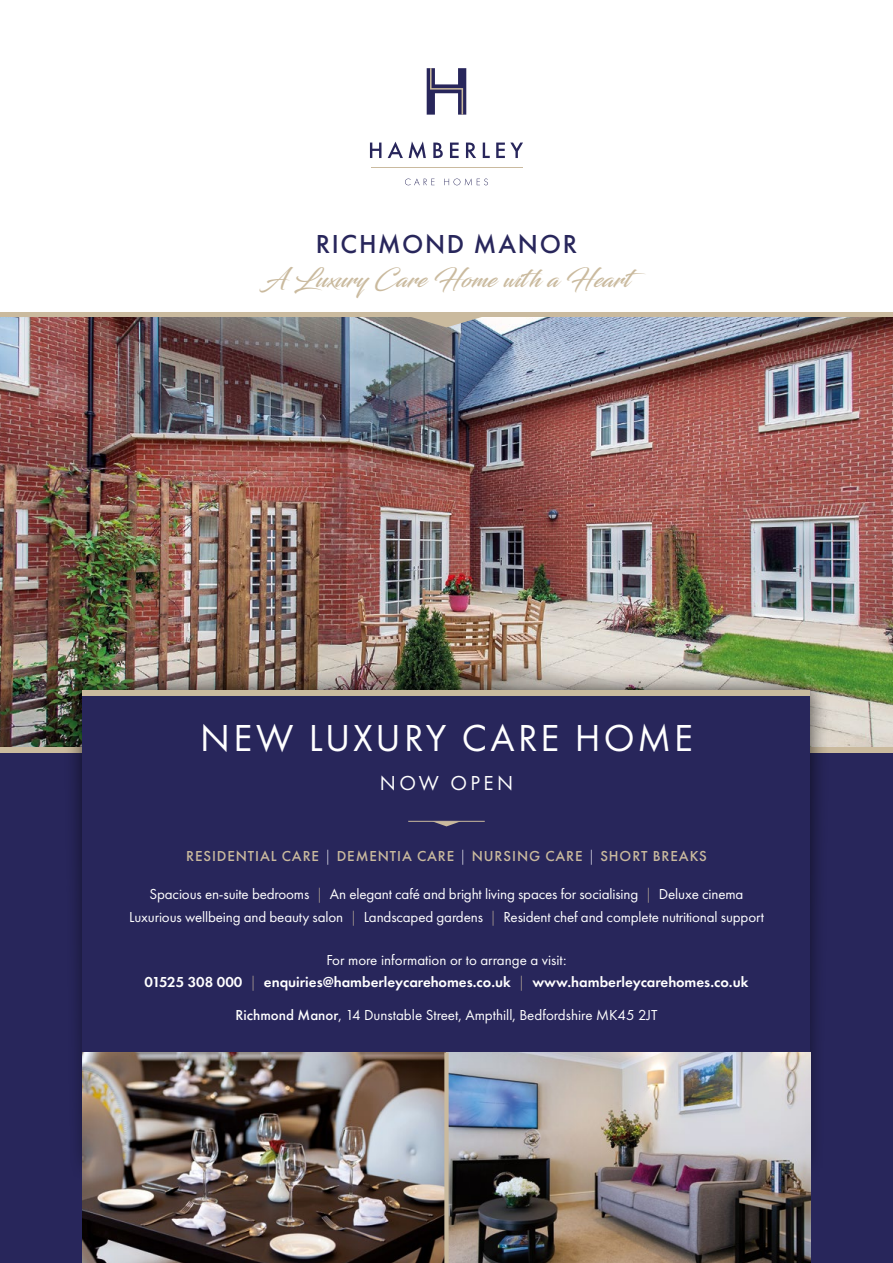
<style>
.page{position:relative;width:893px;height:1263px;background:#fff}
.page>*{position:absolute;margin:0;border:0;box-sizing:border-box;transform-origin:0 0}
.t1{font:39px "Futura PT";letter-spacing:.075em;color:#fff}
.t2{font:500 27px "Futura PT";letter-spacing:.06em;color:#28265b}
.t3{font:24px "Blacksword";letter-spacing:.005em;color:#caba9e}
.t4{font:21px "Futura PT";letter-spacing:.16em;color:#fff}
.t5{font:15px/22.5px "Futura PT";letter-spacing:-.01em;color:#fff;text-align:center}
.t6{font:600 15px/22.5px "Futura PT";color:#fff;text-align:center}
.t7{font:500 15px "Futura PT";letter-spacing:.06em;color:#caba9e}
.s1{font-weight:300;color:#fff}
.s2{font-weight:300;color:#caba9e}
.s3{font-weight:400}
.s4{font-weight:500}
</style>
<div class="page">
<div style="left:0;top:322px;width:893px;height:941px;background:#28265b"></div>
<img style="left:0;top:316px;width:893px;height:431px">
<div style="left:0;top:747px;width:893px;height:6px;background:#caba9e"></div>
<div style="left:63px;top:670px;width:767px;height:514px;background:#000;opacity:.75"></div>
<div style="left:83px;top:695px;width:727px;height:367px;background:#28265b"></div>
<svg style="left:370px;top:143px;width:11px;height:15px"></svg>
<svg style="left:388px;top:142px;width:15px;height:16px"></svg>
<svg style="left:409px;top:141px;width:17px;height:18px"></svg>
<svg style="left:433px;top:143px;width:10px;height:15px"></svg>
<svg style="left:450px;top:143px;width:9px;height:15px"></svg>
<svg style="left:466px;top:143px;width:10px;height:15px"></svg>
<svg style="left:483px;top:143px;width:7px;height:15px"></svg>
<svg style="left:496px;top:143px;width:27px;height:15px"></svg>
<svg style="left:405px;top:178px;width:29px;height:7px"></svg>
<svg style="left:444px;top:178px;width:44px;height:7px"></svg>
<hr style="left:371px;top:167px;width:151px;height:1px;background:#caba9e">
<svg style="left:427px;top:68px;width:39px;height:47px"></svg>
<svg style="left:395px;top:316px;width:103px;height:11px"></svg>
<hr style="left:0;top:312px;width:893px;height:4px;background:#caba9e">
<div style="left:83px;top:690px;width:727px;height:5px;background:#caba9e"></div>
<svg style="left:434px;top:822px;width:25px;height:4px"></svg>
<hr style="left:408px;top:821px;width:77px;height:1px;background:#caba9e">
<img style="left:83px;top:1052px;width:727px;height:211px">
<div style="left:444px;top:1052px;width:5px;height:211px;background:#caba9e"></div>
<h2 class="t2" style="left:316px;top:227px;width:263px">RICHMOND MANOR</h2>
<h3 class="t3" style="left:263px;top:265px;width:385px">A Luxury Care Home with a Heart</h3>
<h1 class="t1" style="left:200px;top:714px;width:494px">NEW LUXURY CARE HOME</h1>
<h3 class="t4" style="left:380px;top:771px;width:135px">NOW OPEN</h3>
<p class="t7" style="left:186px;top:847px;width:522px">RESIDENTIAL CARE <span class="s1">|</span> DEMENTIA CARE <span class="s1">|</span> NURSING CARE <span class="s1">|</span> SHORT BREAKS</p>
<p class="t5" style="left:129px;top:883px;width:636px">Spacious en-suite bedrooms <span class="s2">|</span> An elegant café and bright living spaces for socialising <span class="s2">|</span> Deluxe cinema<br>Luxurious wellbeing and beauty salon <span class="s2">|</span> Landscaped gardens <span class="s2">|</span> Resident chef and complete nutritional support</p>
<p class="t6" style="left:145px;top:948px;width:605px"><span class="s3">For more information or to arrange a visit:<br></span>01525 308 000 <span class="s2">|</span> enquiries@hamberleycarehomes.co.uk <span class="s2">|</span> www.hamberleycarehomes.co.uk</p>
<p class="t5" style="left:235px;top:1003px;width:424px"><span class="s4">Richmond Manor</span>, 14 Dunstable Street, Ampthill, Bedfordshire MK45 2JT</p>
</div>
